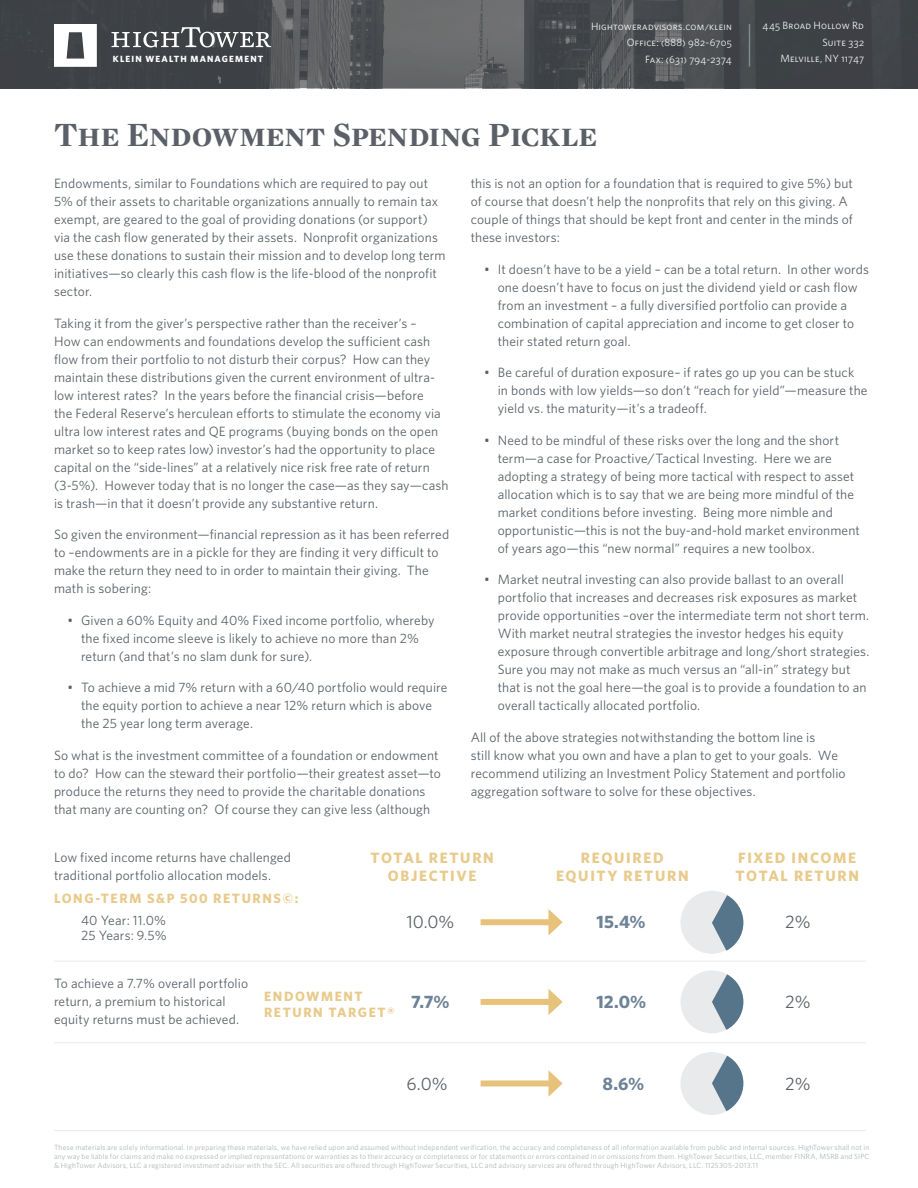
<style>
.page{position:relative;width:918px;height:1188px;background:#fff}
.page>*{position:absolute;margin:0;border:0;box-sizing:border-box;transform-origin:0 0}
.t1{font:34.65px "Mercury Display Bold SC";color:#5b6068}
.t2{font:700 18px "Whitney";color:#6e8397}
.t3{font:18px "Whitney";color:#5a6167}
.t4{font:700 15px/18px "Whitney";letter-spacing:.11em;color:#e8ca8b;text-align:center}
.t5{font:13.5px/18px "Whitney";letter-spacing:.005em;color:#5a6167}
.t6{font:700 13.5px/16.5px "Whitney";letter-spacing:.115em;color:#e8ca8b}
.t7{font:10.5px/16.5px "Whitney Book SC";letter-spacing:.02em;color:#f2f5f5;text-align:right}
.t8{font:700 9px "Whitney";letter-spacing:.13em;color:#fff}
.t9{font:7.5px/9px "Whitney";letter-spacing:.02em;color:#aab5b7;text-align:justify}
</style>
<div class="page">
<svg style="left:0;top:0;width:918px;height:88px;background:#4c4e51"></svg>
<hr style="left:749px;top:24px;width:1px;height:43px;background:#bac7d1">
<hr style="left:54px;top:1130px;width:812px;height:1px;background:#9dabae">
<hr style="left:54px;top:1042px;width:812px;height:1px;background:#9dabae">
<hr style="left:54px;top:961px;width:812px;height:1px;background:#9dabae">
<div style="left:481px;top:919px;width:73px;height:6px;background:#e6c27b"></div>
<svg style="left:548px;top:909px;width:15px;height:26px"></svg>
<div style="left:481px;top:999px;width:73px;height:6px;background:#e6c27b"></div>
<svg style="left:548px;top:989px;width:15px;height:26px"></svg>
<div style="left:481px;top:1080px;width:73px;height:6px;background:#e6c27b"></div>
<svg style="left:548px;top:1070px;width:15px;height:27px"></svg>
<svg style="left:54px;top:24px;width:43px;height:43px"></svg>
<svg style="left:111px;top:27px;width:160px;height:20px"></svg>
<div style="left:680px;top:891px;width:63px;height:63px;background:#e8eaeb;border-radius:50%"></div>
<div style="left:680px;top:970px;width:63px;height:63px;background:#e8eaeb;border-radius:50%"></div>
<div style="left:680px;top:1052px;width:63px;height:63px;background:#e8eaeb;border-radius:50%"></div>
<svg style="left:712px;top:974px;width:31px;height:56px"></svg>
<svg style="left:712px;top:895px;width:31px;height:56px"></svg>
<svg style="left:712px;top:1056px;width:31px;height:55px"></svg>
<p class="t8" style="left:113px;top:53px;width:152px">KLEIN WEALTH MANAGEMENT</p>
<p class="t7" style="left:591px;top:18px;width:142px">Hightoweradvisors.com/klein<br>Office: (888) 982-6705<br>Fax: (631) 794-2374</p>
<p class="t7" style="left:763px;top:17px;width:103px">445 Broad Hollow Rd<br>Suite 332<br>Melville, NY 11747</p>
<h1 class="t1" style="left:54px;top:114px;width:545px">The Endowment Spending Pickle</h1>
<p class="t5" style="left:54px;top:174px;width:393px">Endowments, similar to Foundations which are required to pay out 5% of their assets to charitable organizations annually to remain tax exempt, are geared to the goal of providing donations (or support) via the cash flow generated by their assets. Nonprofit organizations use these donations to sustain their mission and to develop long term initiatives—so clearly this cash flow is the life-blood of the nonprofit sector.</p>
<p class="t5" style="left:54px;top:314px;width:396px">Taking it from the giver’s perspective rather than the receiver’s –<br>How can endowments and foundations develop the sufficient cash flow from their portfolio to not disturb their corpus? How can they maintain these distributions given the current environment of ultra&shy;low interest rates? In the years before the financial crisis—before<br>the Federal Reserve’s herculean efforts to stimulate the economy via ultra low interest rates and QE programs (buying bonds on the open market so to keep rates low) investor’s had the opportunity to place capital on the “side-lines” at a relatively nice risk free rate of return (3-5%). However today that is no longer the case—as they say—cash is trash—in that it doesn’t provide any substantive return.</p>
<p class="t5" style="left:54px;top:525px;width:397px">So given the environment—financial repression as it has been referred to –endowments are in a pickle for they are finding it very difficult to make the return they need to in order to maintain their giving. The math is sobering:</p>
<p class="t5" style="left:81px;top:611px;width:355px;text-indent:-14px">• Given a 60% Equity and 40% Fixed income portfolio, whereby the fixed income sleeve is likely to achieve no more than 2% return (and that’s no slam dunk for sure).</p>
<p class="t5" style="left:81px;top:678px;width:368px;text-indent:-14px">• To achieve a mid 7% return with a 60/40 portfolio would require the equity portion to achieve a near 12% return which is above the 25 year long term average.</p>
<p class="t5" style="left:54px;top:746px;width:389px">So what is the investment committee of a foundation or endowment to do? How can the steward their portfolio—their greatest asset—to produce the returns they need to provide the charitable donations that many are counting on? Of course they can give less (although</p>
<p class="t5" style="left:471px;top:174px;width:384px">this is not an option for a foundation that is required to give 5%) but of course that doesn’t help the nonprofits that rely on this giving. A couple of things that should be kept front and center in the minds of these investors:</p>
<p class="t5" style="left:498px;top:260px;width:373px;text-indent:-14px">• It doesn’t have to be a yield – can be a total return. In other words one doesn’t have to focus on just the dividend yield or cash flow from an investment – a fully diversified portfolio can provide a combination of capital appreciation and income to get closer to their stated return goal.</p>
<p class="t5" style="left:498px;top:363px;width:371px;text-indent:-14px">• Be careful of duration exposure– if rates go up you can be stuck in bonds with low yields—so don’t “reach for yield”—measure the yield vs. the maturity—it’s a tradeoff.</p>
<p class="t5" style="left:498px;top:431px;width:364px;text-indent:-14px">• Need to be mindful of these risks over the long and the short term—a case for Proactive/Tactical Investing. Here we are adopting a strategy of being more tactical with respect to asset allocation which is to say that we are being more mindful of the market conditions before investing. Being more nimble and opportunistic—this is not the buy-and-hold market environment of years ago—this “new normal” requires a new toolbox.</p>
<p class="t5" style="left:498px;top:570px;width:373px;text-indent:-14px">• Market neutral investing can also provide ballast to an overall portfolio that increases and decreases risk exposures as market provide opportunities –over the intermediate term not short term.<br>With market neutral strategies the investor hedges his equity exposure through convertible arbitrage and long/short strategies.<br>Sure you may not make as much versus an “all-in” strategy but that is not the goal here—the goal is to provide a foundation to an overall tactically allocated portfolio.</p>
<p class="t5" style="left:471px;top:728px;width:376px">All of the above strategies notwithstanding the bottom line is<br>still know what you own and have a plan to get to your goals. We recommend utilizing an Investment Policy Statement and portfolio aggregation software to solve for these objectives.</p>
<p class="t5" style="left:54px;top:848px;width:238px">Low fixed income returns have challenged traditional portfolio allocation models.</p>
<p class="t6" style="left:54px;top:890px;width:246px">LONG-TERM S&amp;P 500 RETURNS©:</p>
<p class="t5" style="left:81px;top:912px;width:87px;line-height:15px">40 Year: 11.0%<br>25 Years: 9.5%</p>
<p class="t5" style="left:54px;top:974px;width:196px">To achieve a 7.7% overall portfolio return, a premium to historical equity returns must be achieved.</p>
<p class="t4" style="left:370px;top:848px;width:125px">TOTAL RETURN<br>OBJECTIVE</p>
<p class="t4" style="left:556px;top:848px;width:134px">REQUIRED<br>EQUITY RETURN</p>
<p class="t4" style="left:736px;top:848px;width:125px;text-align:left">FIXED INCOME<br>TOTAL RETURN</p>
<h2 class="t3" style="left:406px;top:911px;width:49px">10.0%</h2>
<h2 class="t3" style="left:785px;top:911px;width:27px">2%</h2>
<h2 class="t2" style="left:597px;top:911px;width:51px">15.4%</h2>
<p class="t6" style="left:264px;top:987px;width:132px">ENDOWMENT<br>RETURN TARGET®</p>
<h2 class="t3" style="left:785px;top:991px;width:27px">2%</h2>
<h2 class="t2" style="left:597px;top:991px;width:51px">12.0%</h2>
<h2 class="t2" style="left:411px;top:991px;width:40px">7.7%</h2>
<h2 class="t3" style="left:406px;top:1073px;width:43px">6.0%</h2>
<h2 class="t2" style="left:603px;top:1073px;width:43px">8.6%</h2>
<h2 class="t3" style="left:785px;top:1073px;width:27px">2%</h2>
<p class="t9" style="left:54px;top:1143px;width:817px">These materials are solely informational. In preparing these materials, we have relied upon and assumed without independent verification, the accuracy and completeness of all information available from public and internal sources. HighTower shall not in any way be liable for claims and make no expressed or implied representations or warranties as to their accuracy or completeness or for statements or errors contained in or omissions from them. HighTower Securities, LLC, member FINRA, MSRB and SIPC &amp; HighTower Advisors, LLC a registered investment advisor with the SEC. All securities are offered through HighTower Securities, LLC and advisory services are offered through HighTower Advisors, LLC. 1125305-2013.11</p>
</div>
